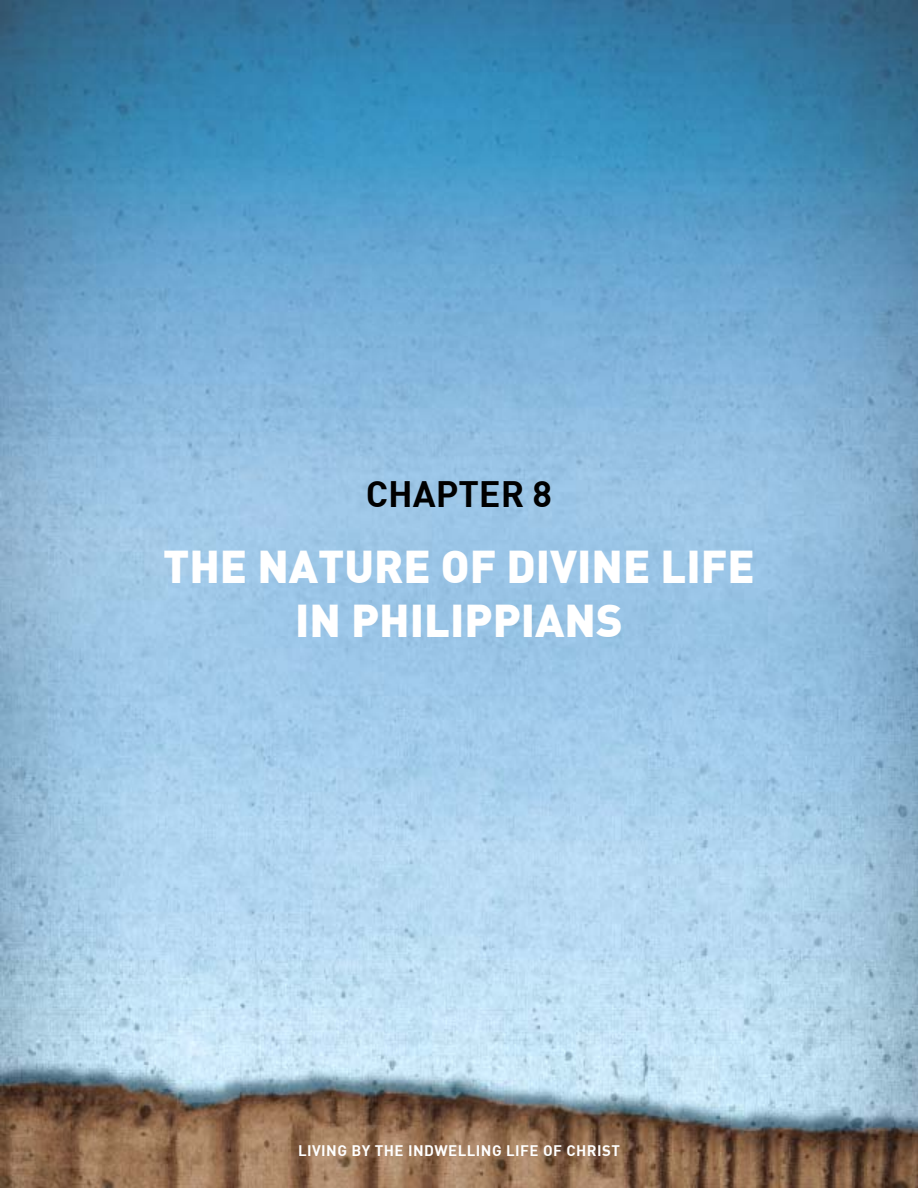
<style>
.page{position:relative;width:918px;height:1188px;background:#fff}
.page>*{position:absolute;margin:0;border:0;box-sizing:border-box;transform-origin:0 0}
.t1{font:900 45px/54px "DIN";color:#fff;text-align:center}
.t2{font:36px "DIN Bold";color:#000}
.t3{font:15px "DIN Bold";letter-spacing:.03em;color:#fff}
</style>
<div class="page">
<img style="left:0;top:0;width:918px;height:1188px">
<p class="t2" style="left:366px;top:471px;width:115px">CHAPTER</p>
<p class="t2" style="left:533px;top:471px;width:21px">8</p>
<p class="t1" style="left:163px;top:538px;width:593px">THE NATURE OF DIVINE LIFE<br>IN PHILIPPIANS</p>
<p class="t3" style="left:298px;top:1141px;width:323px">LIVING BY THE INDWELLING LIFE OF CHRIST</p>
</div>
